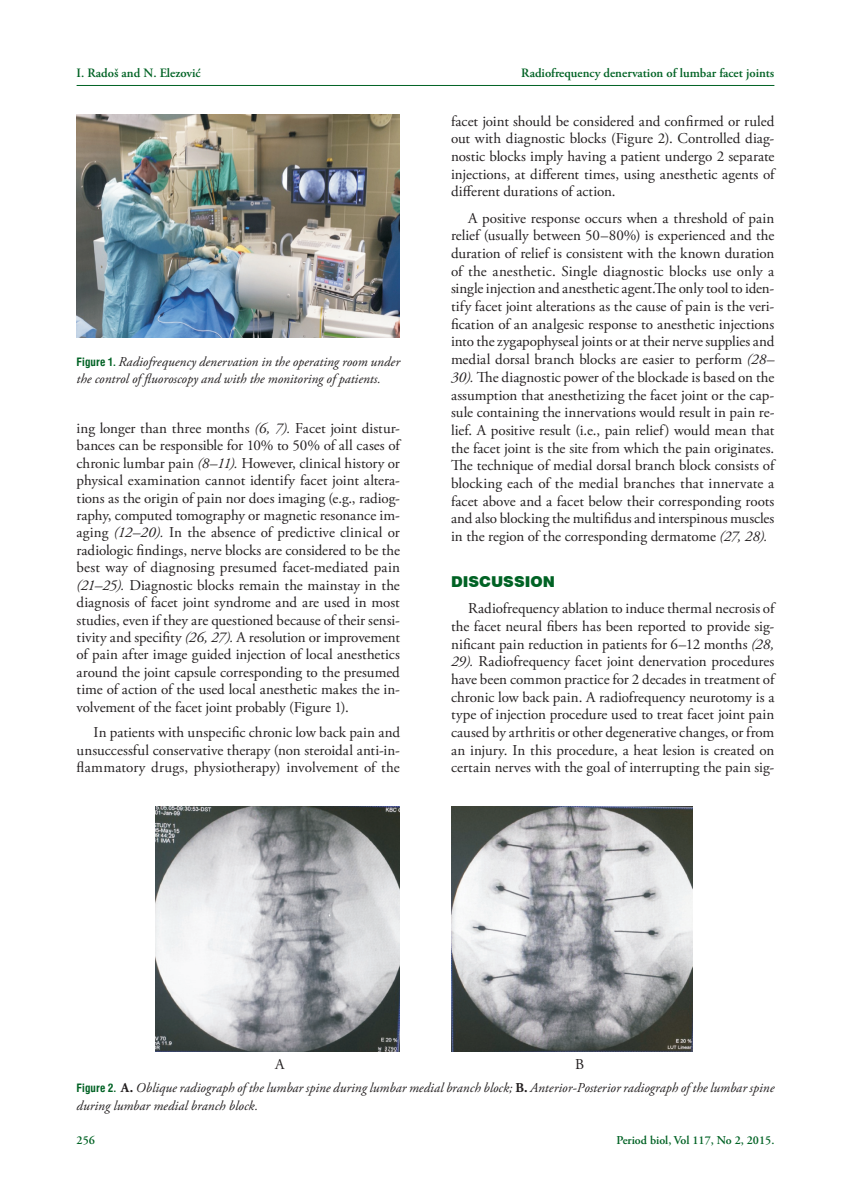
<style>
.page{position:relative;width:851px;height:1191px;background:#fff}
.page>*{position:absolute;margin:0;border:0;box-sizing:border-box;transform-origin:0 0}
.t1{font:15px/17.7px "Adobe Garamond Pro";color:#231f20;text-align:justify}
.t2{font:900 15px "Swiss 721 BT";letter-spacing:.005em;color:#006224}
.t3{font:italic 13.5px/17.4px "Adobe Garamond Pro";letter-spacing:.005em;color:#231f20}
.t4{font:600 12.75px "Adobe Garamond Pro";color:#006224}
.t5{font:600 12px "Adobe Garamond Pro";color:#006224}
.s1{font-family:"Swiss 721 BT";font-weight:700;font-style:normal;font-stretch:condensed;font-size:11.25px;color:#006224}
.s2{font-style:italic}
.s3{font-weight:700;font-style:normal}
</style>
<div class="page">
<hr style="left:77px;top:85px;width:697px;height:1px;background:#006224">
<img style="left:77px;top:115px;width:323px;height:223px">
<img style="left:155px;top:806px;width:244px;height:245px">
<img style="left:451px;top:806px;width:241px;height:245px">
<p class="t4" style="left:77px;top:65px;width:125px">I. Radoš and N. Elezović</p>
<p class="t4" style="left:521px;top:65px;width:254px">Radiofrequency denervation of lumbar facet joints</p>
<p class="t3" style="left:77px;top:353px;width:325px"><span class="s1">Figure 1.</span> Radiofrequency denervation in the operating room under the control of fluoroscopy and with the monitoring of patients.</p>
<p class="t1" style="left:77px;top:420px;width:325px">ing longer than three months <span class="s2">(6, 7).</span> Facet joint distur&shy;bances can be responsible for 10% to 50% of all cases of chronic lumbar pain <span class="s2">(8–11).</span> However, clinical history or physical examination cannot identify facet joint altera&shy;tions as the origin of pain nor does imaging (e.g., radiog&shy;raphy, computed tomography or magnetic resonance im&shy;aging <span class="s2">(12–20).</span> In the absence of predictive clinical or radiologic findings, nerve blocks are considered to be the best way of diagnosing presumed facet-mediated pain <span class="s2">(21–25).</span> Diagnostic blocks remain the mainstay in the diagnosis of facet joint syndrome and are used in most studies, even if they are questioned because of their sensi&shy;tivity and specifity <span class="s2">(26, 27).</span> A resolution or improvement of pain after image guided injection of local anesthetics around the joint capsule corresponding to the presumed time of action of the used local anesthetic makes the in&shy;volvement of the facet joint probably (Figure 1).</p>
<p class="t1" style="left:77px;top:724px;width:325px;text-indent:17px">In patients with unspecific chronic low back pain and unsuccessful conservative therapy (non steroidal anti-in&shy;flammatory drugs, physiotherapy) involvement of the</p>
<p class="t1" style="left:451px;top:113px;width:325px">facet joint should be considered and confirmed or ruled out with diagnostic blocks (Figure 2). Controlled diag&shy;nostic blocks imply having a patient undergo 2 separate injections, at different times, using anesthetic agents of different durations of action.</p>
<p class="t1" style="left:451px;top:209px;width:325px;text-indent:17px">A positive response occurs when a threshold of pain relief (usually between 50–80%) is experienced and the duration of relief is consistent with the known duration of the anesthetic. Single diagnostic blocks use only a single injection and anesthetic agent.The only tool to iden&shy;tify facet joint alterations as the cause of pain is the veri&shy;fication of an analgesic response to anesthetic injections into the zygapophyseal joints or at their nerve supplies and medial dorsal branch blocks are easier to perform <span class="s2">(28– 30).</span> The diagnostic power of the blockade is based on the assumption that anesthetizing the facet joint or the cap&shy;sule containing the innervations would result in pain re&shy;lief. A positive result (i.e., pain relief) would mean that the facet joint is the site from which the pain originates.<br>The technique of medial dorsal branch block consists of blocking each of the medial branches that innervate a facet above and a facet below their corresponding roots and also blocking the multifidus and interspinous muscles in the region of the corresponding dermatome <span class="s2">(27, 28).</span></p>
<p class="t2" style="left:451px;top:572px;width:106px">DISCUSSION</p>
<p class="t1" style="left:451px;top:600px;width:325px;text-indent:17px">Radiofrequency ablation to induce thermal necrosis of the facet neural fibers has been reported to provide sig&shy;nificant pain reduction in patients for 6–12 months <span class="s2">(28, 29).</span> Radiofrequency facet joint denervation procedures have been common practice for 2 decades in treatment of chronic low back pain. A radiofrequency neurotomy is a type of injection procedure used to treat facet joint pain caused by arthritis or other degenerative changes, or from an injury. In this procedure, a heat lesion is created on certain nerves with the goal of interrupting the pain sig-</p>
<p class="t1" style="left:275px;top:1056px;width:11px">A</p>
<p class="t1" style="left:575px;top:1056px;width:11px">B</p>
<p class="t3" style="left:77px;top:1079px;width:699px"><span class="s1">Figure 2.</span> <span class="s3">A.</span> Oblique radiograph of the lumbar spine during lumbar medial branch block; <span class="s3">B.</span> Anterior-Posterior radiograph of the lumbar spine during lumbar medial branch block.</p>
<p class="t5" style="left:77px;top:1133px;width:20px">256</p>
<p class="t5" style="left:616px;top:1133px;width:159px">Period biol, Vol 117, No 2, 2015.</p>
</div>
